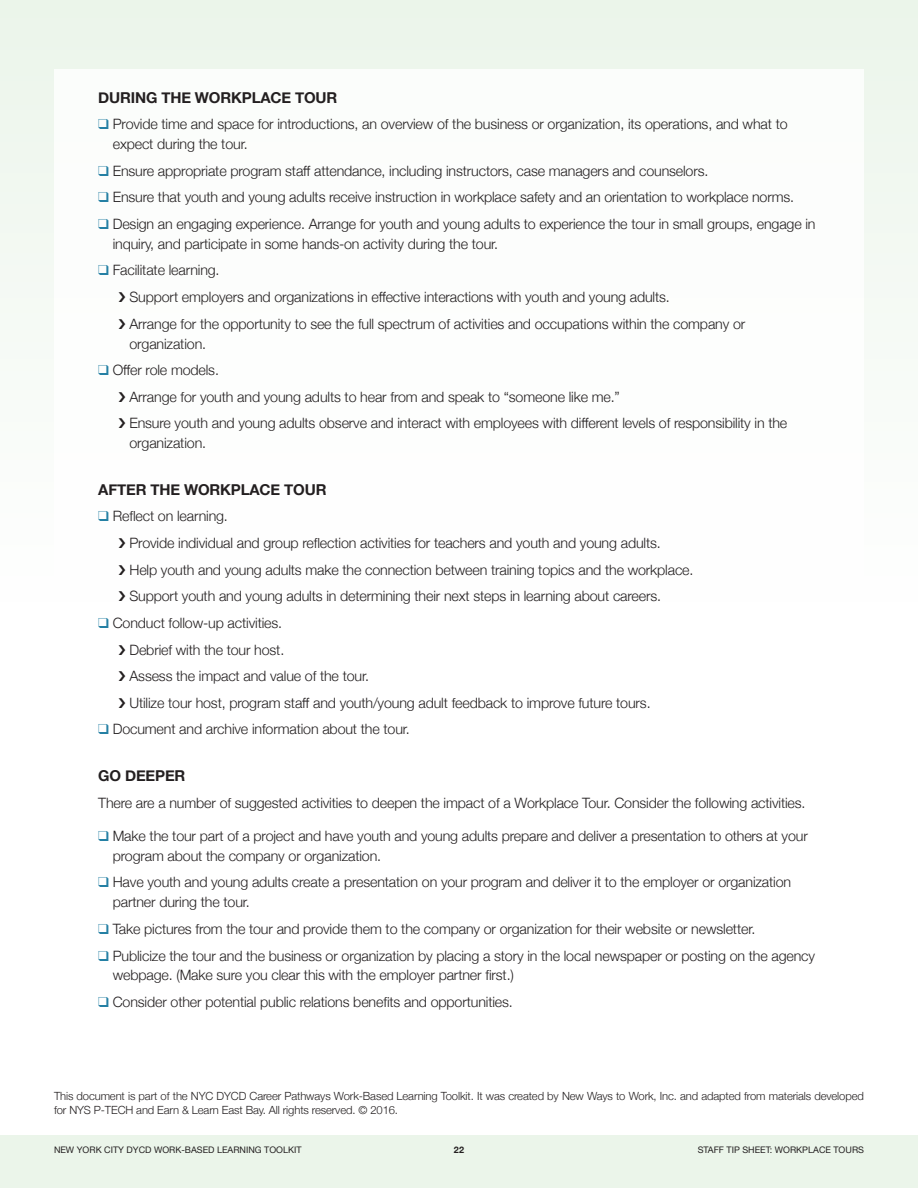
<style>
.page{position:relative;width:918px;height:1188px;background:#fff}
.page>*{position:absolute;margin:0;border:0;box-sizing:border-box;transform-origin:0 0}
.t1{font:700 15px "Helvetica Neue";letter-spacing:-.01em;color:#231f20}
.t2{font:300 14.25px/19.8px "Helvetica Neue";letter-spacing:-.01em;color:#231f20}
.t3{font:300 11.25px/13.5px "Helvetica Neue";letter-spacing:-.01em;color:#231f20}
.t4{font:9px "Helvetica Neue";color:#231f20}
.t5{font:700 9px "Helvetica Neue";color:#231f20}
.s1{color:#2580a4}
</style>
<div class="page">
<div style="left:0;top:1135px;width:918px;height:53px;background:#ebf5ea"></div>
<div style="left:0;top:0;width:918px;height:602px;background:linear-gradient(to bottom,#ebf5ea,#fefefe)"></div>
<div style="left:54px;top:69px;width:810px;height:1009px;background:#fff"></div>
<p class="t1" style="left:98px;top:85px;width:241px">DURING THE WORKPLACE TOUR</p>
<p class="t2" style="left:113px;top:113px;width:676px;text-indent:-14px"><span class="s1">❑</span> Provide time and space for introductions, an overview of the business or organization, its operations, and what to expect during the tour.</p>
<p class="t2" style="left:98px;top:160px;width:612px"><span class="s1">❑</span> Ensure appropriate program staff attendance, including instructors, case managers and counselors.</p>
<p class="t2" style="left:98px;top:186px;width:697px"><span class="s1">❑</span> Ensure that youth and young adults receive instruction in workplace safety and an orientation to workplace norms.</p>
<p class="t2" style="left:113px;top:213px;width:704px;text-indent:-14px"><span class="s1">❑</span> Design an engaging experience. Arrange for youth and young adults to experience the tour in small groups, engage in inquiry, and participate in some hands-on activity during the tour.</p>
<p class="t2" style="left:98px;top:259px;width:123px"><span class="s1">❑</span> Facilitate learning.</p>
<p class="t2" style="left:129px;top:286px;width:542px">Support employers and organizations in effective interactions with youth and young adults.</p>
<p class="t2" style="left:129px;top:313px;width:617px">Arrange for the opportunity to see the full spectrum of activities and occupations within the company or organization.</p>
<p class="t2" style="left:98px;top:359px;width:122px"><span class="s1">❑</span> Offer role models.</p>
<p class="t2" style="left:129px;top:386px;width:492px">Arrange for youth and young adults to hear from and speak to “someone like me.”</p>
<p class="t2" style="left:129px;top:412px;width:659px">Ensure youth and young adults observe and interact with employees with different levels of responsibility in the organization.</p>
<p class="t1" style="left:98px;top:478px;width:230px">AFTER THE WORKPLACE TOUR</p>
<p class="t2" style="left:98px;top:505px;width:131px"><span class="s1">❑</span> Reflect on learning.</p>
<p class="t2" style="left:129px;top:532px;width:533px">Provide individual and group reflection activities for teachers and youth and young adults.</p>
<p class="t2" style="left:129px;top:559px;width:566px">Help youth and young adults make the connection between training topics and the workplace.</p>
<p class="t2" style="left:129px;top:585px;width:533px">Support youth and young adults in determining their next steps in learning about careers.</p>
<p class="t2" style="left:98px;top:612px;width:185px"><span class="s1">❑</span> Conduct follow-up activities.</p>
<p class="t2" style="left:129px;top:639px;width:156px">Debrief with the tour host.</p>
<p class="t2" style="left:129px;top:665px;width:241px">Assess the impact and value of the tour.</p>
<p class="t2" style="left:129px;top:692px;width:523px">Utilize tour host, program staff and youth/young adult feedback to improve future tours.</p>
<p class="t2" style="left:98px;top:718px;width:313px"><span class="s1">❑</span> Document and archive information about the tour.</p>
<p class="t1" style="left:98px;top:764px;width:89px">GO DEEPER</p>
<p class="t2" style="left:98px;top:792px;width:709px">There are a number of suggested activities to deepen the impact of a Workplace Tour. Consider the following activities.</p>
<p class="t2" style="left:113px;top:825px;width:697px;text-indent:-14px"><span class="s1">❑</span> Make the tour part of a project and have youth and young adults prepare and deliver a presentation to others at your program about the company or organization.</p>
<p class="t2" style="left:113px;top:871px;width:680px;text-indent:-14px"><span class="s1">❑</span> Have youth and young adults create a presentation on your program and deliver it to the employer or organization partner during the tour.</p>
<p class="t2" style="left:98px;top:918px;width:659px"><span class="s1">❑</span> Take pictures from the tour and provide them to the company or organization for their website or newsletter.</p>
<p class="t2" style="left:113px;top:945px;width:704px;text-indent:-14px"><span class="s1">❑</span> Publicize the tour and the business or organization by placing a story in the local newspaper or posting on the agency webpage. (Make sure you clear this with the employer partner first.)</p>
<p class="t2" style="left:98px;top:991px;width:416px"><span class="s1">❑</span> Consider other potential public relations benefits and opportunities.</p>
<p class="t3" style="left:54px;top:1089px;width:811px">This document is part of the NYC DYCD Career Pathways Work-Based Learning Toolkit. It was created by New Ways to Work, Inc. and adapted from materials developed for NYS P-TECH and Earn &amp; Learn East Bay. All rights reserved. © 2016.</p>
<p class="t4" style="left:54px;top:1143px;width:249px">NEW YORK CITY DYCD WORK-BASED LEARNING TOOLKIT</p>
<p class="t5" style="left:454px;top:1143px;width:12px">22</p>
<p class="t4" style="left:698px;top:1143px;width:35px">STAFF TIP</p>
<p class="t4" style="left:742px;top:1143px;width:123px">SHEET: WORKPLACE TOURS</p>
</div>
